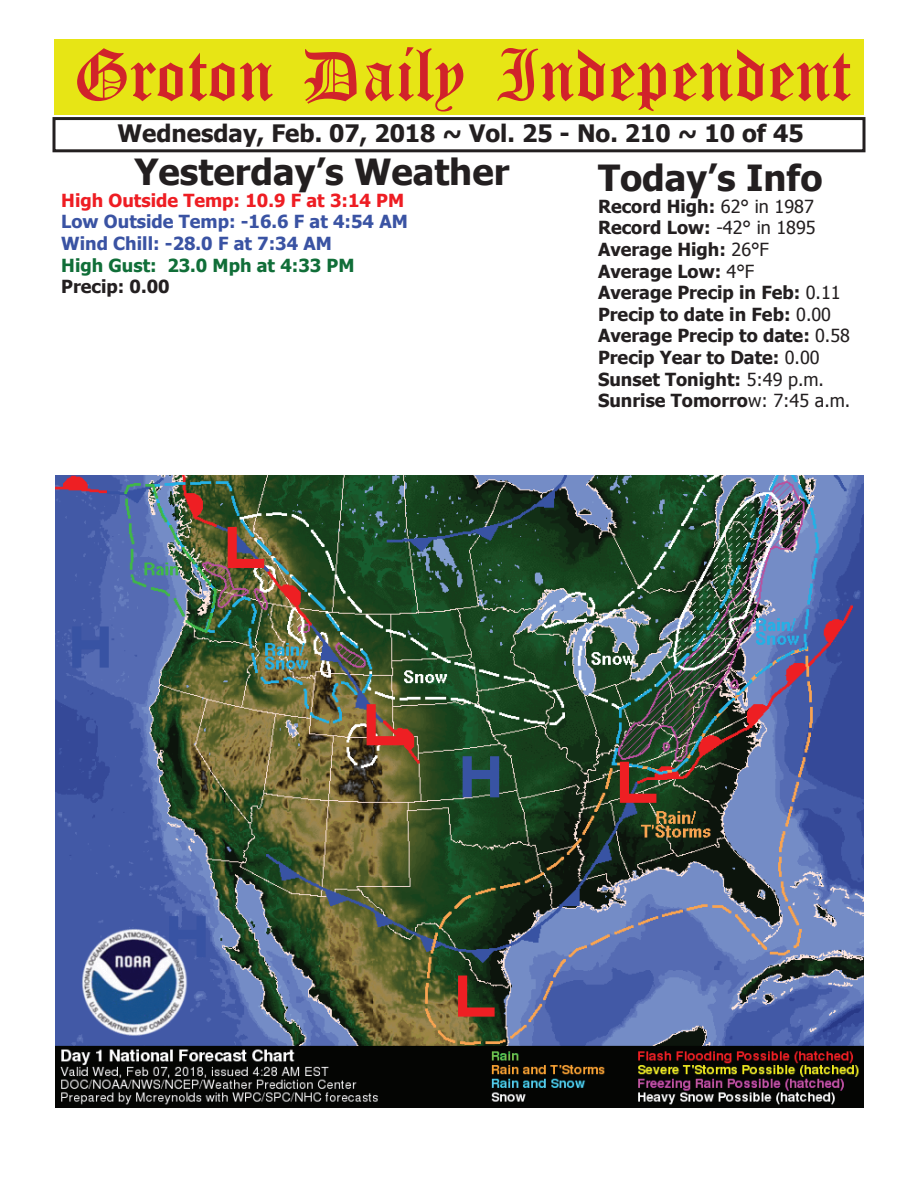
<style>
.page{position:relative;width:918px;height:1188px;background:#fff}
.page>*{position:absolute;margin:0;border:0;box-sizing:border-box;transform-origin:0 0}
.t1{font:54px "Old English Five";color:#d1232a}
.t2{font:700 36px "Tahoma";color:#231f20}
.t3{font:700 24px "Tahoma";color:#231f20}
.t4{font:700 18px/21.6px "Tahoma";color:#231f20}
.t5{font:700 18px/21.6px "Tahoma";color:#3a53a3}
.t6{font:700 18px "Tahoma";color:#ee1d23}
.t7{font:700 18px "Tahoma";color:#106e38}
.s1{font-weight:400}
</style>
<div class="page">
<div style="left:52px;top:117px;width:814px;height:35px;border:3px solid #231f20"></div>
<div style="left:54px;top:40px;width:810px;height:75px;background:#e7e515"></div>
<img style="left:56px;top:475px;width:808px;height:633px">
<h1 class="t1" style="left:73px;top:50px;width:779px">Groton Daily Independent</h1>
<h3 class="t3" style="left:118px;top:116px;width:688px">Wednesday, Feb. 07, 2018 ~ Vol. 25 - No. 210 ~ 10 of 45</h3>
<h2 class="t2" style="left:134px;top:147px;width:376px">Yesterday’s Weather</h2>
<p class="t6" style="left:61px;top:188px;width:344px">High Outside Temp: 10.9 F at 3:14 PM</p>
<p class="t5" style="left:61px;top:210px;width:348px">Low Outside Temp: -16.6 F at 4:54 AM<br>Wind Chill: -28.0 F at 7:34 AM</p>
<p class="t7" style="left:61px;top:252px;width:295px">High Gust: 23.0 Mph at 4:33 PM</p>
<p class="t4" style="left:61px;top:275px;width:110px">Precip: 0.00</p>
<h2 class="t2" style="left:598px;top:153px;width:226px">Today’s Info</h2>
<p class="t4" style="left:598px;top:194px;width:254px">Record High: <span class="s1">62° in 1987<br></span>Record Low: <span class="s1">-42° in 1895<br></span>Average High: <span class="s1">26°F<br></span>Average Low: <span class="s1">4°F<br></span>Average Precip in Feb: <span class="s1">0.11<br></span>Precip to date in Feb: <span class="s1">0.00<br></span>Average Precip to date: <span class="s1">0.58<br></span>Precip Year to Date: <span class="s1">0.00<br></span>Sunset Tonight: <span class="s1">5:49 p.m.<br></span>Sunrise Tomorro<span class="s1">w: 7:45 a.m.</span></p>
</div>
